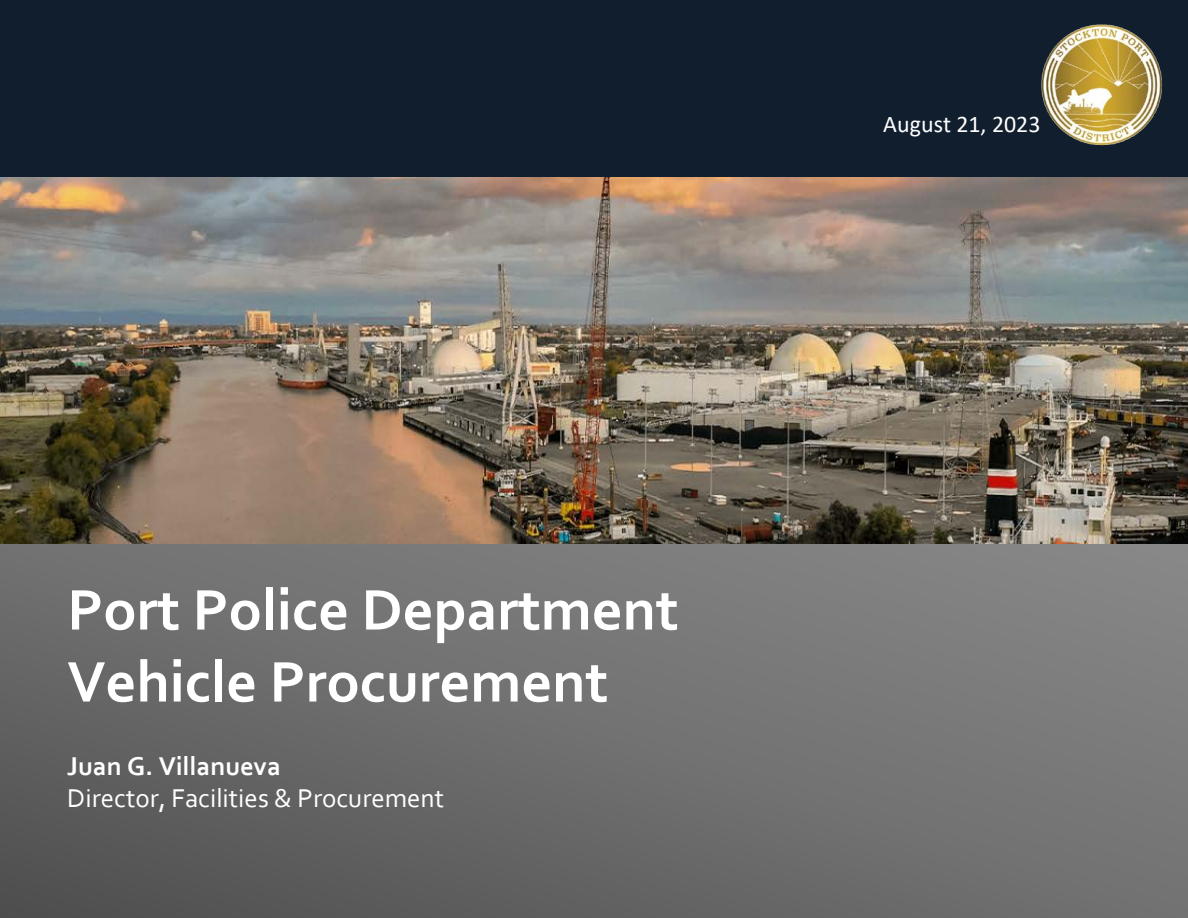
<style>
.page{position:relative;width:1188px;height:918px;background:#fff}
.page>*{position:absolute;margin:0;border:0;box-sizing:border-box;transform-origin:0 0}
.t1{font:700 60px "Corbel";color:#fff}
.t2{font:27px "Corbel";color:#fff}
.t3{font:700 27px "Corbel";color:#fff}
.t4{font:24px "Calibri";color:#fff}
</style>
<div class="page">
<div style="left:0;top:0;width:1188px;height:178px;background:#111e2e"></div>
<img style="left:0;top:178px;width:1188px;height:366px">
<svg style="left:0;top:544px;width:1188px;height:374px;background:#6f6f6f"></svg>
<p class="t1" style="left:67px;top:572px;width:613px">Port Police Department</p>
<p class="t1" style="left:67px;top:644px;width:542px">Vehicle Procurement</p>
<p class="t3" style="left:67px;top:749px;width:215px">Juan G. Villanueva</p>
<p class="t2" style="left:67px;top:782px;width:378px">Director, Facilities &amp; Procurement</p>
<p class="t4" style="left:883px;top:107px;width:159px">August 21, 2023</p>
</div>
